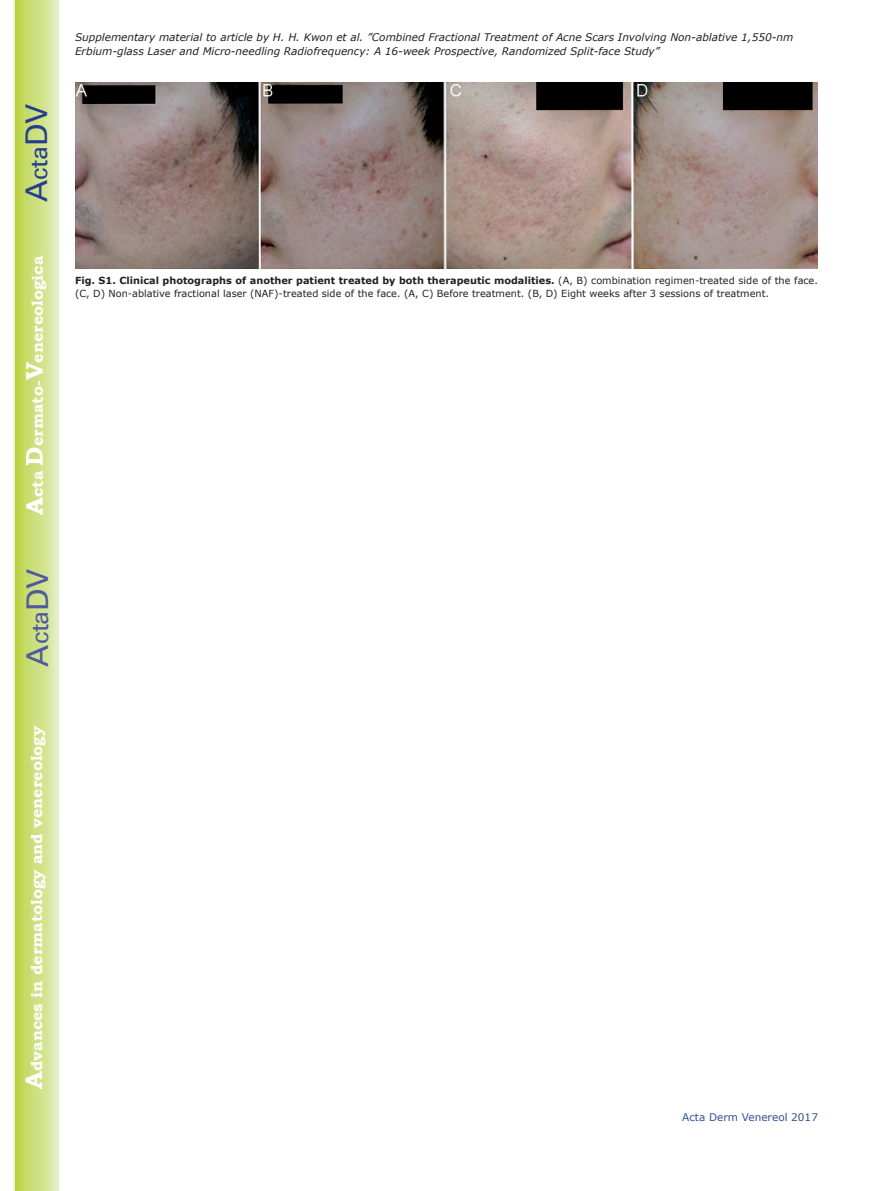
<style>
.page{position:relative;width:893px;height:1191px;background:#fff}
.page>*{position:absolute;margin:0;border:0;box-sizing:border-box;transform-origin:0 0}
.t1{font:30px "Univers";color:#4d5a9e}
.t2{font:30px "Univers";color:#253f8e}
.t3{font:700 15.75px "Bookman Old Style";color:#fff}
.t4{font:italic 10.5px/13.5px "Verdana";color:#231f20}
.t5{font:10.5px "Verdana";color:#324f95}
.t6{font:9.75px/13.5px "Verdana";color:#231f20}
.s1{font-size:24px}
.s2{font-weight:700}
</style>
<div class="page">
<svg style="left:14px;top:0;width:45px;height:1191px;background:#cfe084"></svg>
<img style="left:75px;top:83px;width:743px;height:186px">
<h1 class="t2" style="left:19px;top:202px;width:100px;rotate:-90deg">A<span class="s1">cta</span>DV</h1>
<h2 class="t3" style="left:28px;top:515px;width:260px;rotate:-90deg"><span class="s1">A</span>cta <span class="s1">D</span>ermato-<span class="s1">V</span>enereologica</h2>
<h1 class="t1" style="left:20px;top:666px;width:100px;rotate:-90deg">A<span class="s1">cta</span>DV</h1>
<h2 class="t3" style="left:27px;top:1088px;width:364px;rotate:-90deg"><span class="s1">A</span>dvances in dermatology and venereology</h2>
<p class="t4" style="left:75px;top:31px;width:720px">Supplementary material to article by H. H. Kwon et al. ”Combined Fractional Treatment of Acne Scars Involving Non-ablative 1,550-nm<br>Erbium-glass Laser and Micro-needling Radiofrequency: A 16-week Prospective, Randomized Split-face Study”</p>
<p class="t6" style="left:75px;top:273px;width:744px"><span class="s2">Fig. S1. Clinical photographs of another patient treated by both therapeutic modalities.</span> (A, B) combination regimen-treated side of the face. (C, D) Non-ablative fractional laser (NAF)-treated side of the face. (A, C) Before treatment. (B, D) Eight weeks after 3 sessions of treatment.</p>
<p class="t5" style="left:682px;top:1109px;width:137px">Acta Derm Venereol 2017</p>
</div>
